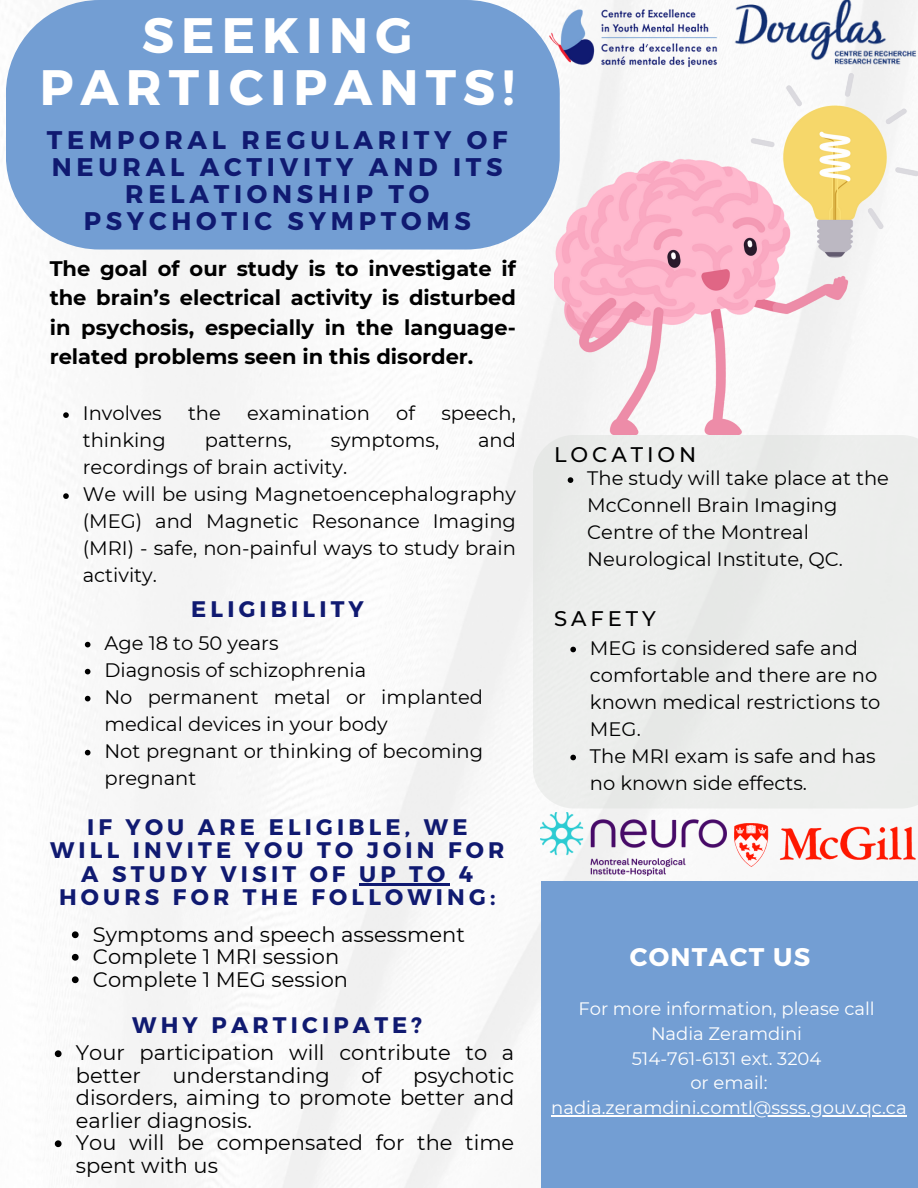
<style>
.page{position:relative;width:918px;height:1188px;background:#fff}
.page>*{position:absolute;margin:0;border:0;box-sizing:border-box;transform-origin:0 0}
.t1{font:700 49.8px/52.8px "Montserrat";letter-spacing:.14em;color:#fff;text-align:center}
.t2{font:700 25.5px/27px "Montserrat";letter-spacing:.185em;color:#101a71;text-align:center}
.t3{font:700 25.5px "Montserrat";letter-spacing:.055em;color:#fff}
.t4{font:700 22.5px/23.7px "Montserrat";letter-spacing:.185em;color:#101a71;text-align:center}
.t5{font:500 21.15px "Montserrat";letter-spacing:.185em;color:#000}
.t6{font:21px/22.5px "Montserrat";color:#000}
.t7{font:700 21px/29.2px "Montserrat";color:#000;text-align:justify}
.t8{font:19.5px/27px "Montserrat";color:#000}
.t9{font:18px/24.8px "Montserrat";color:#fff;text-align:center}
</style>
<div class="page">
<img style="left:6px;top:0;width:912px;height:1188px">
<div style="left:6px;top:0;width:554px;height:250px;background:#739ed3;border-radius:94px"></div>
<img style="left:554px;top:73px;width:364px;height:361px">
<div style="left:533px;top:435px;width:385px;height:374px;background:#ecedec"></div>
<div style="left:541px;top:881px;width:377px;height:307px;background:#739ed3"></div>
<img style="left:546px;top:3px;width:180px;height:70px">
<img style="left:541px;top:813px;width:186px;height:63px">
<img style="left:734px;top:0;width:183px;height:66px">
<img style="left:734px;top:824px;width:181px;height:42px">
<svg style="left:63px;top:412px;width:6px;height:6px"></svg>
<svg style="left:63px;top:493px;width:6px;height:6px"></svg>
<svg style="left:85px;top:642px;width:5px;height:5px"></svg>
<svg style="left:85px;top:669px;width:5px;height:5px"></svg>
<svg style="left:85px;top:696px;width:5px;height:5px"></svg>
<svg style="left:85px;top:750px;width:5px;height:5px"></svg>
<svg style="left:568px;top:477px;width:5px;height:6px"></svg>
<svg style="left:570px;top:647px;width:6px;height:5px"></svg>
<svg style="left:570px;top:755px;width:6px;height:5px"></svg>
<hr style="left:359px;top:883px;width:91px;height:2px;background:#101a71">
<svg style="left:72px;top:931px;width:7px;height:7px"></svg>
<svg style="left:72px;top:954px;width:7px;height:7px"></svg>
<svg style="left:72px;top:976px;width:7px;height:7px"></svg>
<hr style="left:551px;top:1115px;width:356px;height:1px;background:#fff">
<svg style="left:55px;top:1050px;width:7px;height:7px"></svg>
<svg style="left:55px;top:1140px;width:7px;height:7px"></svg>
<p class="t1" style="left:40px;top:6px;width:477px">SEEKING<br>PARTICIPANTS!</p>
<p class="t2" style="left:47px;top:125px;width:462px">TEMPORAL REGULARITY OF<br>NEURAL ACTIVITY AND ITS<br>RELATIONSHIP TO<br>PSYCHOTIC SYMPTOMS</p>
<p class="t7" style="left:50px;top:254px;width:468px">The goal of our study is to investigate if the brain’s electrical activity is disturbed in psychosis, especially in the language&shy;related problems seen in this disorder.</p>
<p class="t8" style="left:83px;top:400px;width:80px">Involves</p>
<p class="t8" style="left:188px;top:400px;width:34px">the</p>
<p class="t8" style="left:247px;top:400px;width:124px">examination</p>
<p class="t8" style="left:396px;top:400px;width:20px">of</p>
<p class="t8" style="left:441px;top:400px;width:76px">speech,</p>
<p class="t8" style="left:83px;top:427px;width:85px">thinking</p>
<p class="t8" style="left:205px;top:427px;width:89px">patterns,</p>
<p class="t8" style="left:331px;top:427px;width:110px">symptoms,</p>
<p class="t8" style="left:478px;top:427px;width:39px">and</p>
<p class="t8" style="left:83px;top:454px;width:266px">recordings of brain activity.</p>
<p class="t8" style="left:83px;top:481px;width:435px;text-align:justify">We will be using Magnetoencephalography (MEG) and Magnetic Resonance Imaging (MRI) - safe, non-painful ways to study brain</p>
<p class="t8" style="left:83px;top:562px;width:76px">activity.</p>
<p class="t4" style="left:191px;top:596px;width:174px">ELIGIBILITY</p>
<p class="t8" style="left:104px;top:629px;width:176px">Age 18 to 50 years</p>
<p class="t8" style="left:104px;top:656px;width:263px">Diagnosis of schizophrenia</p>
<p class="t8" style="left:104px;top:683px;width:380px">No permanent metal or implanted medical devices in your body<br>Not pregnant or thinking of becoming</p>
<p class="t8" style="left:104px;top:764px;width:93px">pregnant</p>
<p class="t5" style="left:554px;top:441px;width:144px">LOCATION</p>
<p class="t8" style="left:587px;top:465px;width:303px">The study will take place at the<br>McConnell Brain Imaging<br>Centre of the Montreal<br>Neurological Institute, QC.</p>
<p class="t5" style="left:554px;top:606px;width:103px">SAFETY</p>
<p class="t8" style="left:590px;top:634px;width:292px">MEG is considered safe and comfortable and there are no known medical restrictions to</p>
<p class="t8" style="left:590px;top:715px;width:52px">MEG.</p>
<p class="t8" style="left:590px;top:742px;width:287px">The MRI exam is safe and has</p>
<p class="t8" style="left:590px;top:769px;width:219px">no known side effects.</p>
<p class="t4" style="left:50px;top:814px;width:456px">IF YOU ARE ELIGIBLE, WE<br>WILL INVITE YOU TO JOIN FOR</p>
<p class="t4" style="left:81px;top:861px;width:366px">A STUDY VISIT OF UP TO</p>
<p class="t4" style="left:459px;top:861px;width:16px">4</p>
<p class="t4" style="left:59px;top:884px;width:438px">HOURS FOR THE FOLLOWING:</p>
<p class="t6" style="left:93px;top:923px;width:373px">Symptoms and speech assessment</p>
<p class="t6" style="left:93px;top:945px;width:257px">Complete 1 MRI session<br>Complete 1 MEG session</p>
<p class="t3" style="left:630px;top:940px;width:182px">CONTACT US</p>
<p class="t9" style="left:578px;top:996px;width:298px">For more information, please call</p>
<p class="t9" style="left:651px;top:1021px;width:153px">Nadia Zeramdini</p>
<p class="t9" style="left:632px;top:1046px;width:191px">514-761-6131 ext. 3204</p>
<p class="t9" style="left:551px;top:1070px;width:357px">or email: nadia.zeramdini.comtl@ssss.gouv.qc.ca</p>
<p class="t4" style="left:132px;top:1012px;width:292px">WHY PARTICIPATE?</p>
<p class="t6" style="left:76px;top:1042px;width:440px">Your participation will contribute to a better</p>
<p class="t6" style="left:172px;top:1064px;width:159px">understanding</p>
<p class="t6" style="left:361px;top:1064px;width:22px">of</p>
<p class="t6" style="left:76px;top:1064px;width:440px;text-align:right">psychotic<br>disorders, aiming to promote better and</p>
<p class="t6" style="left:76px;top:1109px;width:178px">earlier diagnosis.</p>
<p class="t6" style="left:76px;top:1132px;width:440px">You will be compensated for the time spent with us</p>
</div>
